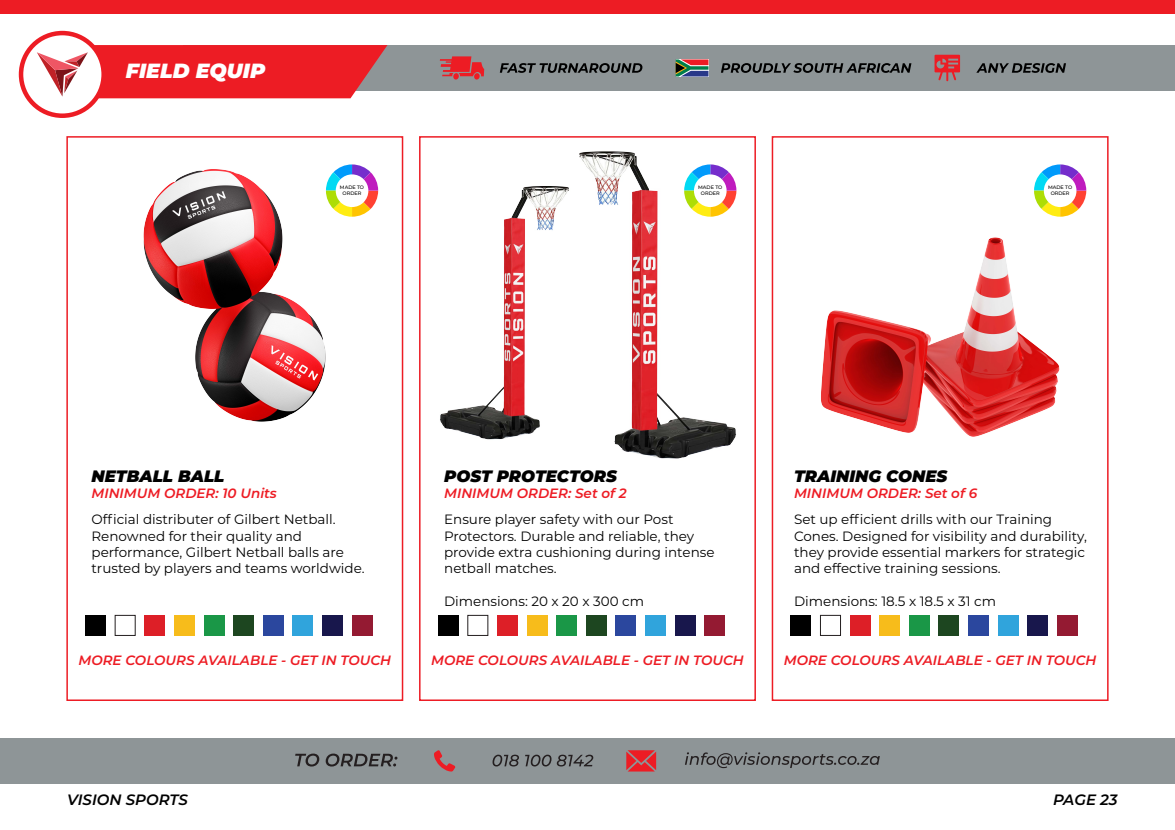
<style>
.page{position:relative;width:1175px;height:830px;background:#fff}
.page>*{position:absolute;margin:0;border:0;box-sizing:border-box;transform-origin:0 0}
.t1{font:italic 900 20.55px "Montserrat";color:#fff}
.t2{font:italic 900 16.5px "Montserrat";color:#000}
.t3{font:italic 600 15px "Montserrat";color:#000}
.t4{font:13.5px/16.2px "Montserrat";color:#000}
.t5{font:italic 600 13.5px "Montserrat";color:#ed1c24}
.t6{font:500 4.95px/6px "Montserrat";color:#000;text-align:center}
</style>
<div class="page">
<div style="left:0;top:0;width:1174px;height:14px;background:#ed1c24"></div>
<div style="left:183px;top:45px;width:991px;height:46px;background:#8e9597"></div>
<svg style="left:21px;top:33px;width:83px;height:83px"></svg>
<div style="left:19px;top:31px;width:87px;height:87px;border:4px solid #ed1c24;border-radius:50%"></div>
<svg style="left:37px;top:45px;width:350px;height:53px"></svg>
<svg style="left:500px;top:63px;width:142px;height:10px"></svg>
<svg style="left:721px;top:63px;width:190px;height:10px"></svg>
<svg style="left:976px;top:63px;width:90px;height:10px"></svg>
<div style="left:453px;top:73px;width:6px;height:7px;background:#ed1c24;border-radius:3px"></div>
<div style="left:474px;top:73px;width:6px;height:7px;background:#ed1c24;border-radius:3px"></div>
<svg style="left:440px;top:56px;width:44px;height:20px"></svg>
<svg style="left:675px;top:59px;width:33px;height:17px"></svg>
<svg style="left:934px;top:55px;width:26px;height:26px"></svg>
<div style="left:0;top:738px;width:1174px;height:45px;background:#8e9597"></div>
<svg style="left:295px;top:753px;width:24px;height:13px"></svg>
<svg style="left:326px;top:753px;width:71px;height:13px"></svg>
<svg style="left:685px;top:752px;width:194px;height:16px"></svg>
<svg style="left:492px;top:754px;width:27px;height:12px"></svg>
<svg style="left:525px;top:754px;width:26px;height:12px"></svg>
<svg style="left:557px;top:754px;width:36px;height:12px"></svg>
<svg style="left:434px;top:750px;width:21px;height:21px"></svg>
<svg style="left:626px;top:750px;width:30px;height:21px"></svg>
<img style="left:143px;top:169px;width:183px;height:253px">
<div style="left:66px;top:136px;width:337px;height:565px;border:2px solid #ed1c24"></div>
<div style="left:419px;top:136px;width:337px;height:565px;border:2px solid #ed1c24"></div>
<div style="left:771px;top:136px;width:337px;height:565px;border:2px solid #ed1c24"></div>
<svg style="left:1034px;top:164px;width:52px;height:53px"></svg>
<svg style="left:326px;top:164px;width:52px;height:53px"></svg>
<img style="left:579px;top:151px;width:158px;height:308px">
<img style="left:440px;top:186px;width:129px;height:254px">
<div style="left:85px;top:615px;width:21px;height:20px;background:#000"></div>
<div style="left:145px;top:615px;width:20px;height:20px;background:#dd1f27"></div>
<div style="left:174px;top:615px;width:20px;height:20px;background:#f7bc1b"></div>
<div style="left:204px;top:615px;width:20px;height:20px;background:#1a9747"></div>
<div style="left:234px;top:615px;width:20px;height:20px;background:#1d4620"></div>
<div style="left:263px;top:615px;width:20px;height:20px;background:#2b479e"></div>
<div style="left:293px;top:615px;width:20px;height:20px;background:#30a4dc"></div>
<div style="left:352px;top:615px;width:20px;height:20px;background:#941a32"></div>
<div style="left:322px;top:615px;width:20px;height:20px;background:#18174c"></div>
<div style="left:438px;top:615px;width:20px;height:20px;background:#000"></div>
<div style="left:497px;top:615px;width:20px;height:20px;background:#dd1f27"></div>
<div style="left:527px;top:615px;width:20px;height:20px;background:#f7bc1b"></div>
<div style="left:556px;top:615px;width:20px;height:20px;background:#1a9747"></div>
<div style="left:586px;top:615px;width:20px;height:20px;background:#1d4620"></div>
<div style="left:616px;top:615px;width:20px;height:20px;background:#2b479e"></div>
<div style="left:645px;top:615px;width:20px;height:20px;background:#30a4dc"></div>
<div style="left:704px;top:615px;width:21px;height:20px;background:#941a32"></div>
<div style="left:675px;top:615px;width:20px;height:20px;background:#18174c"></div>
<div style="left:791px;top:615px;width:20px;height:20px;background:#000"></div>
<div style="left:820px;top:615px;width:20px;height:20px;background:#fff;border:1px solid #241f20"></div>
<div style="left:850px;top:615px;width:20px;height:20px;background:#dd1f27"></div>
<div style="left:879px;top:615px;width:20px;height:20px;background:#f7bc1b"></div>
<div style="left:909px;top:615px;width:20px;height:20px;background:#1a9747"></div>
<div style="left:939px;top:615px;width:20px;height:20px;background:#1d4620"></div>
<div style="left:968px;top:615px;width:20px;height:20px;background:#2b479e"></div>
<div style="left:998px;top:615px;width:20px;height:20px;background:#30a4dc"></div>
<div style="left:1057px;top:615px;width:20px;height:20px;background:#941a32"></div>
<div style="left:1027px;top:615px;width:20px;height:20px;background:#18174c"></div>
<img style="left:821px;top:237px;width:239px;height:200px">
<h1 class="t1" style="left:126px;top:55px;width:141px">FIELD EQUIP</h1>
<p class="t6" style="left:340px;top:184px;width:26px">MADE TO<br>ORDER</p>
<p class="t6" style="left:698px;top:184px;width:26px">MADE TO<br>ORDER</p>
<p class="t6" style="left:1048px;top:184px;width:26px">MADE TO<br>ORDER</p>
<p class="t2" style="left:91px;top:463px;width:134px">NETBALL BALL</p>
<p class="t2" style="left:444px;top:463px;width:174px">POST PROTECTORS</p>
<p class="t2" style="left:794px;top:463px;width:155px">TRAINING CONES</p>
<p class="t5" style="left:91px;top:483px;width:187px">MINIMUM ORDER: 10 Units</p>
<p class="t5" style="left:444px;top:483px;width:184px">MINIMUM ORDER: Set of 2</p>
<p class="t5" style="left:794px;top:483px;width:185px">MINIMUM ORDER: Set of 6</p>
<p class="t4" style="left:91px;top:511px;width:275px">Official distributer of Gilbert Netball.<br>Renowned for their quality and performance, Gilbert Netball balls are trusted by players and teams worldwide.</p>
<p class="t4" style="left:444px;top:511px;width:272px">Ensure player safety with our Post Protectors. Durable and reliable, they provide extra cushioning during intense netball matches.</p>
<p class="t4" style="left:444px;top:592px;width:201px">Dimensions: 20 x 20 x 300 cm</p>
<p class="t4" style="left:794px;top:511px;width:294px">Set up efficient drills with our Training Cones. Designed for visibility and durability, they provide essential markers for strategic and effective training sessions.</p>
<p class="t4" style="left:794px;top:592px;width:204px">Dimensions: 18.5 x 18.5 x 31 cm</p>
<p class="t5" style="left:78px;top:650px;width:314px">MORE COLOURS AVAILABLE - GET IN TOUCH</p>
<p class="t5" style="left:431px;top:650px;width:314px">MORE COLOURS AVAILABLE - GET IN TOUCH</p>
<p class="t5" style="left:783px;top:650px;width:314px">MORE COLOURS AVAILABLE - GET IN TOUCH</p>
<p class="t3" style="left:67px;top:789px;width:122px">VISION SPORTS</p>
<p class="t3" style="left:1053px;top:789px;width:66px">PAGE 23</p>
</div>
